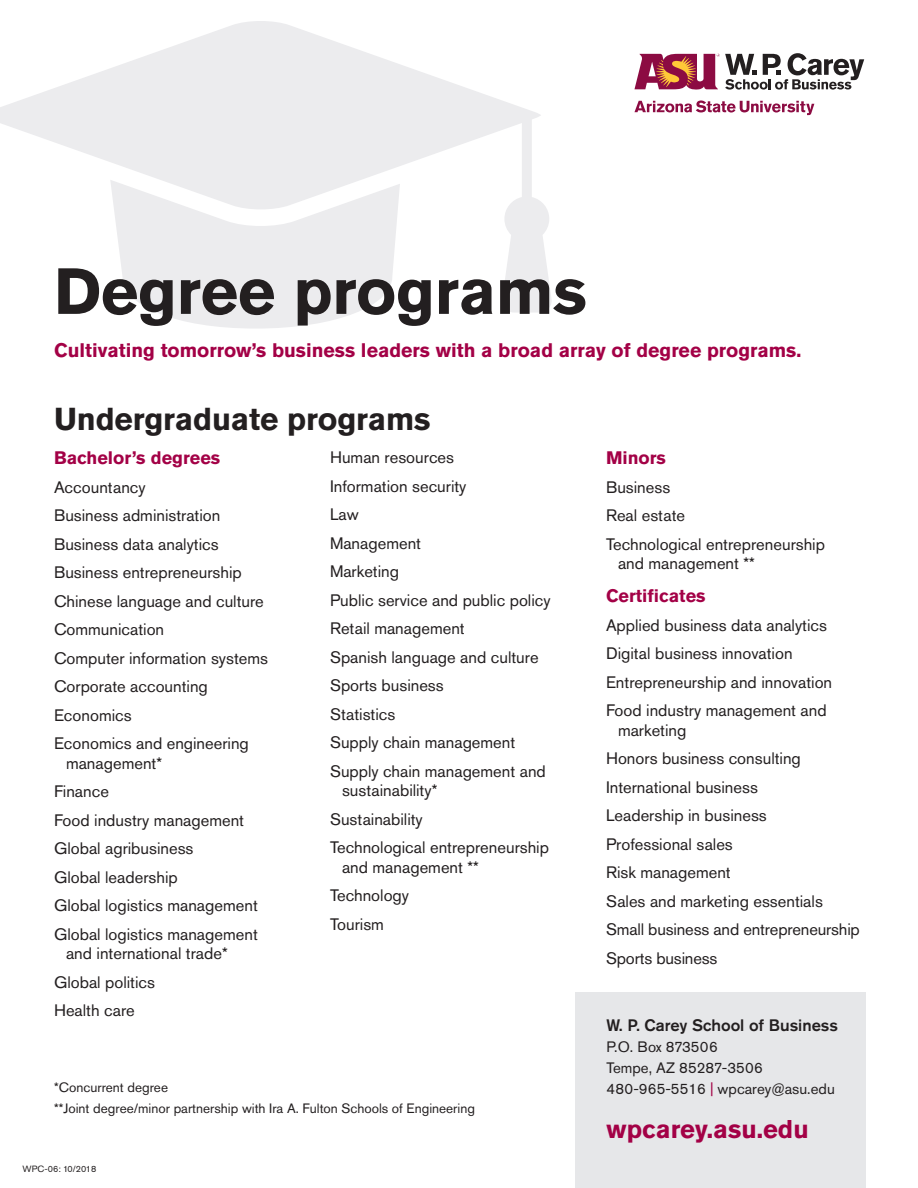
<style>
.page{position:relative;width:918px;height:1188px;background:#fff}
.page>*{position:absolute;margin:0;border:0;box-sizing:border-box;transform-origin:0 0}
.HEADLINE{font:700 64.5px "Akzidenz Grotesk Std";letter-spacing:-.005em;color:#231f20}
.t1{font:700 31.5px "Akzidenz Grotesk Std";letter-spacing:-.005em;color:#231f20}
.t2{font:700 25.5px "Akzidenz Grotesk Std";color:#a30146}
.SUBHEAD{font:700 19.5px "Akzidenz Grotesk Std";color:#a30146}
.SUBHEAD-2{font:700 18px "Akzidenz Grotesk Std";color:#a30146}
.Degree_Programs{font:700 18px "Akzidenz Grotesk Std";color:#a30146}
.Degree_Programs-2{font:16.5px/19.5px "Akzidenz Grotesk Std";color:#231f20}
.t3{font:500 16.5px "Akzidenz Grotesk Std";color:#231f20}
.t4{font:15px "Akzidenz Grotesk Std";color:#231f20}
.Degree_Programs-3{font:13.5px "Akzidenz Grotesk Std";color:#231f20}
.t5{font:9px "Akzidenz Grotesk Std";color:#231f20}
.s1{color:#a30146}
</style>
<div class="page">
<svg style="left:159px;top:313px;width:195px;height:16px"></svg>
<svg style="left:0;top:21px;width:552px;height:292px;fill:#ececee"></svg>
<svg style="left:634px;top:100px;width:180px;height:15px"></svg>
<svg style="left:634px;top:53px;width:230px;height:37px"></svg>
<div style="left:575px;top:993px;width:291px;height:195px;background:#e6e7e9"></div>
<p class="HEADLINE" style="left:54px;top:254px;width:534px">Degree programs</p>
<p class="SUBHEAD" style="left:54px;top:339px;width:749px">Cultivating tomorrow’s business leaders with a broad array of degree programs.</p>
<p class="t1" style="left:54px;top:401px;width:378px">Undergraduate programs</p>
<p class="Degree_Programs" style="left:54px;top:448px;width:168px">Bachelor’s degrees</p>
<p class="Degree_Programs-2" style="left:54px;top:477px;width:93px">Accountancy</p>
<p class="Degree_Programs-2" style="left:54px;top:506px;width:168px">Business administration</p>
<p class="Degree_Programs-2" style="left:54px;top:534px;width:166px">Business data analytics</p>
<p class="Degree_Programs-2" style="left:54px;top:563px;width:189px">Business entrepreneurship</p>
<p class="Degree_Programs-2" style="left:54px;top:591px;width:211px">Chinese language and culture</p>
<p class="Degree_Programs-2" style="left:54px;top:620px;width:112px">Communication</p>
<p class="Degree_Programs-2" style="left:54px;top:648px;width:216px">Computer information systems</p>
<p class="Degree_Programs-2" style="left:54px;top:677px;width:155px">Corporate accounting</p>
<p class="Degree_Programs-2" style="left:54px;top:705px;width:79px">Economics</p>
<p class="Degree_Programs-2" style="left:66px;top:734px;width:184px;text-indent:-12px">Economics and engineering management*</p>
<p class="Degree_Programs-2" style="left:54px;top:782px;width:57px">Finance</p>
<p class="Degree_Programs-2" style="left:54px;top:810px;width:192px">Food industry management</p>
<p class="Degree_Programs-2" style="left:54px;top:839px;width:141px">Global agribusiness</p>
<p class="Degree_Programs-2" style="left:54px;top:867px;width:125px">Global leadership</p>
<p class="Degree_Programs-2" style="left:54px;top:896px;width:205px">Global logistics management</p>
<p class="Degree_Programs-2" style="left:66px;top:924px;width:193px;text-indent:-12px">Global logistics management and international trade*</p>
<p class="Degree_Programs-2" style="left:54px;top:972px;width:103px">Global politics</p>
<p class="Degree_Programs-2" style="left:54px;top:1001px;width:82px">Health care</p>
<p class="Degree_Programs-2" style="left:330px;top:448px;width:126px">Human resources</p>
<p class="Degree_Programs-2" style="left:330px;top:476px;width:138px">Information security</p>
<p class="Degree_Programs-2" style="left:330px;top:505px;width:30px">Law</p>
<p class="Degree_Programs-2" style="left:330px;top:533px;width:93px">Management</p>
<p class="Degree_Programs-2" style="left:330px;top:562px;width:71px">Marketing</p>
<p class="Degree_Programs-2" style="left:330px;top:590px;width:222px">Public service and public policy</p>
<p class="Degree_Programs-2" style="left:330px;top:619px;width:136px">Retail management</p>
<p class="Degree_Programs-2" style="left:330px;top:647px;width:210px">Spanish language and culture</p>
<p class="Degree_Programs-2" style="left:330px;top:676px;width:115px">Sports business</p>
<p class="Degree_Programs-2" style="left:330px;top:704px;width:67px">Statistics</p>
<p class="Degree_Programs-2" style="left:330px;top:733px;width:187px">Supply chain management</p>
<p class="Degree_Programs-2" style="left:342px;top:761px;width:205px;text-indent:-12px">Supply chain management and sustainability*</p>
<p class="Degree_Programs-2" style="left:330px;top:809px;width:94px">Sustainability</p>
<p class="Degree_Programs-2" style="left:342px;top:838px;width:209px;text-indent:-12px">Technological entrepreneurship and management **</p>
<p class="Degree_Programs-2" style="left:330px;top:886px;width:81px">Technology</p>
<p class="Degree_Programs-2" style="left:330px;top:914px;width:56px">Tourism</p>
<p class="Degree_Programs-3" style="left:54px;top:1079px;width:116px">*Concurrent degree</p>
<p class="Degree_Programs-3" style="left:54px;top:1100px;width:422px">**Joint degree/minor partnership with Ira A. Fulton Schools of Engineering</p>
<p class="t5" style="left:22px;top:1163px;width:75px">WPC-06: 10/2018</p>
<p class="SUBHEAD-2" style="left:606px;top:448px;width:62px">Minors</p>
<p class="Degree_Programs-2" style="left:606px;top:477px;width:66px">Business</p>
<p class="Degree_Programs-2" style="left:606px;top:506px;width:81px">Real estate</p>
<p class="Degree_Programs-2" style="left:618px;top:534px;width:209px;text-indent:-12px">Technological entrepreneurship and management **</p>
<p class="SUBHEAD-2" style="left:606px;top:586px;width:101px">Certificates</p>
<p class="Degree_Programs-2" style="left:606px;top:615px;width:222px">Applied business data analytics</p>
<p class="Degree_Programs-2" style="left:606px;top:644px;width:188px">Digital business innovation</p>
<p class="Degree_Programs-2" style="left:606px;top:672px;width:228px">Entrepreneurship and innovation</p>
<p class="Degree_Programs-2" style="left:618px;top:701px;width:210px;text-indent:-12px">Food industry management and marketing</p>
<p class="Degree_Programs-2" style="left:606px;top:749px;width:196px">Honors business consulting</p>
<p class="Degree_Programs-2" style="left:606px;top:777px;width:153px">International business</p>
<p class="Degree_Programs-2" style="left:606px;top:806px;width:162px">Leadership in business</p>
<p class="Degree_Programs-2" style="left:606px;top:834px;width:128px">Professional sales</p>
<p class="Degree_Programs-2" style="left:606px;top:863px;width:126px">Risk management</p>
<p class="Degree_Programs-2" style="left:606px;top:891px;width:218px">Sales and marketing essentials</p>
<p class="Degree_Programs-2" style="left:606px;top:920px;width:255px">Small business and entrepreneurship</p>
<p class="Degree_Programs-2" style="left:606px;top:948px;width:113px">Sports business</p>
<p class="t3" style="left:606px;top:1016px;width:233px">W. P. Carey School of Business</p>
<p class="t4" style="left:606px;top:1038px;width:113px">P.O. Box 873506</p>
<p class="t4" style="left:606px;top:1059px;width:158px">Tempe, AZ 85287-3506</p>
<p class="t4" style="left:606px;top:1080px;width:230px">480-965-5516 <span class="s1">|</span> wpcarey@asu.edu</p>
<p class="t2" style="left:606px;top:1114px;width:204px">wpcarey.asu.edu</p>
</div>
